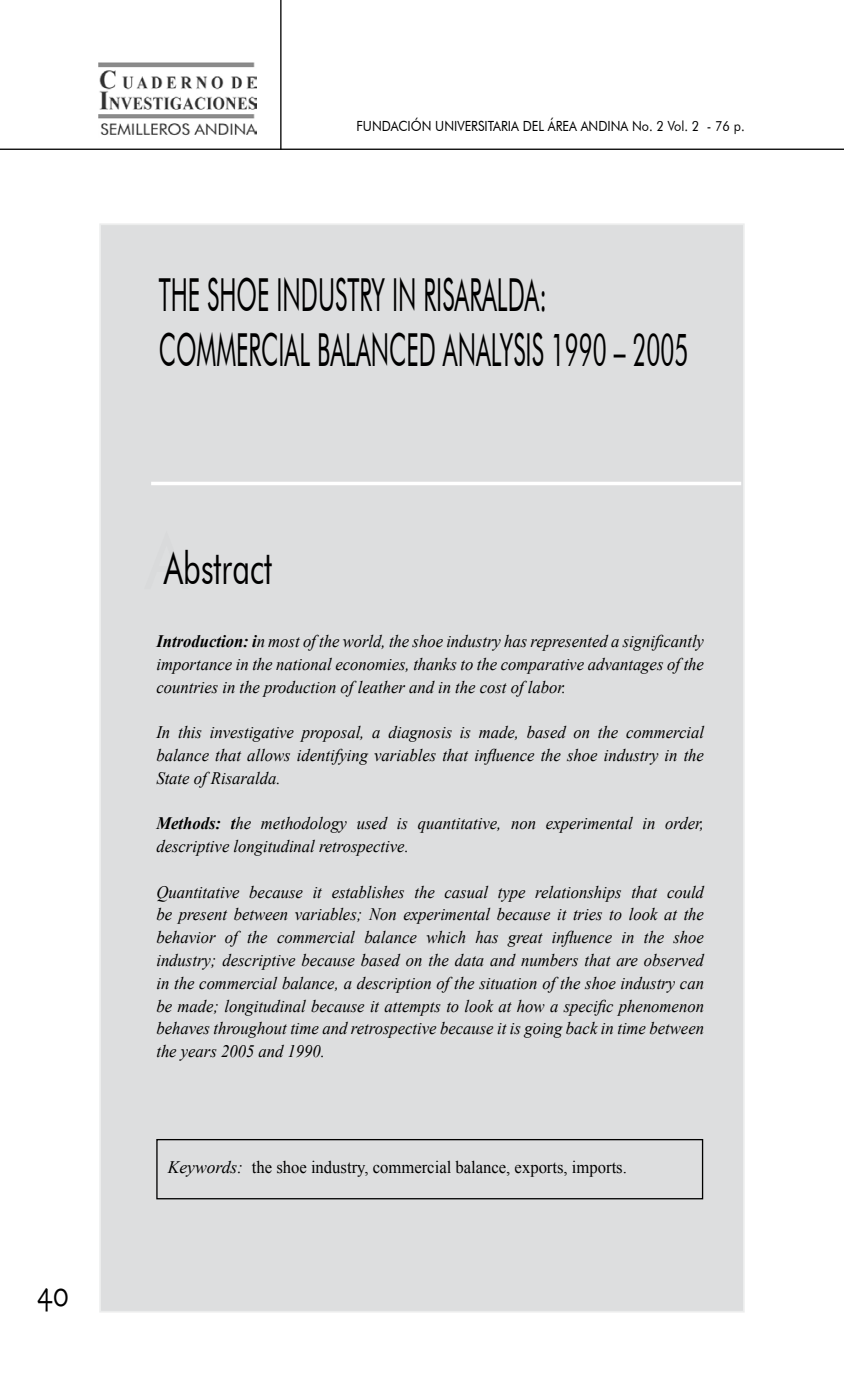
<style>
.page{position:relative;width:844px;height:1385px;background:#fff}
.page>*{position:absolute;margin:0;border:0;box-sizing:border-box;transform-origin:0 0}
.t1{font:45.5px "Futura BT";color:#000;scale:.52 1}
.t2{font:45.5px "Futura BT";color:#000;scale:.68 1}
.t3{font:35px "Skia";color:#000;scale:.75 1}
.t4{font:italic 17.5px/22.8px "Times New Roman";color:#000;text-align:justify;scale:.95 1}
.t5{font:17.5px "Times New Roman";color:#000;scale:.95 1}
.t6{font:14px "Futura BT";color:#000;scale:.9 1}
.s1{font-size:78.75px;color:#d9dadb}
.s2{font-weight:700}
.s3{font-style:italic}
</style>
<div class="page">
<hr style="left:280px;top:0;width:1px;height:150px;background:#000">
<hr style="left:0;top:148px;width:843px;height:2px;background:#000">
<img style="left:99px;top:62px;width:157px;height:74px">
<div style="left:99px;top:223px;width:645px;height:1089px;background:#dddedf;border:2px solid #eceded"></div>
<div style="left:156px;top:1138px;width:547px;height:61px;border:1px solid #000"></div>
<hr style="left:151px;top:482px;width:590px;height:3px;background:#fff">
<h2 class="t3" style="left:37px;top:1273px;width:44px">40</h2>
<p class="t6" style="left:356px;top:118px;width:432px">FUNDACIÓN UNIVERSITARIA DEL ÁREA ANDINA NO. 2 VOL. 2 - 76 P.</p>
<h1 class="t1" style="left:159px;top:267px;width:253px">THE SHOE INDUSTR</h1>
<h1 class="t1" style="left:371px;top:267px;width:150px">Y IN RISARALDA</h1>
<h1 class="t1" style="left:539px;top:267px;width:16px">:</h1>
<h1 class="t1" style="left:159px;top:322px;width:173px">COMMERCIAL</h1>
<h1 class="t1" style="left:317px;top:322px;width:56px">BALANCED</h1>
<h1 class="t1" style="left:443px;top:322px;width:473px">ANALYSIS 1990 – 2005</h1>
<h1 class="t2" style="left:145px;top:540px;width:188px"><span class="s1">A</span>ABSTRACT</h1>
<p class="t4" style="left:156px;top:629px;width:577px"><span class="s2">Introduction: i</span>n most of the world, the shoe industry has represented a significantly importance in the national economies, thanks to the comparative advantages of the countries in the production of leather and in the cost of labor.</p>
<p class="t4" style="left:156px;top:720px;width:577px">In this investigative proposal, a diagnosis is made, based on the commercial balance that allows identifying variables that influence the shoe industry in the State of Risaralda.</p>
<p class="t4" style="left:156px;top:811px;width:577px"><span class="s2">Methods: t</span>he methodology used is quantitative, non experimental in order, descriptive longitudinal retrospective.</p>
<p class="t4" style="left:156px;top:879px;width:578px">Quantitative because it establishes the casual type relationships that could be present between variables; Non experimental because it tries to look at the behavior of the commercial balance which has great influence in the shoe industry; descriptive because based on the data and numbers that are observed in the commercial balance, a description of the situation of the shoe industry can be made; longitudinal because it attempts to look at how a specific phenomenon behaves throughout time and retrospective because it is going back in time between the years 2005 and 1990.</p>
<p class="t5" style="left:168px;top:1154px;width:484px"><span class="s3">Keywords:</span> the shoe industry, commercial balance, exports, imports.</p>
</div>
